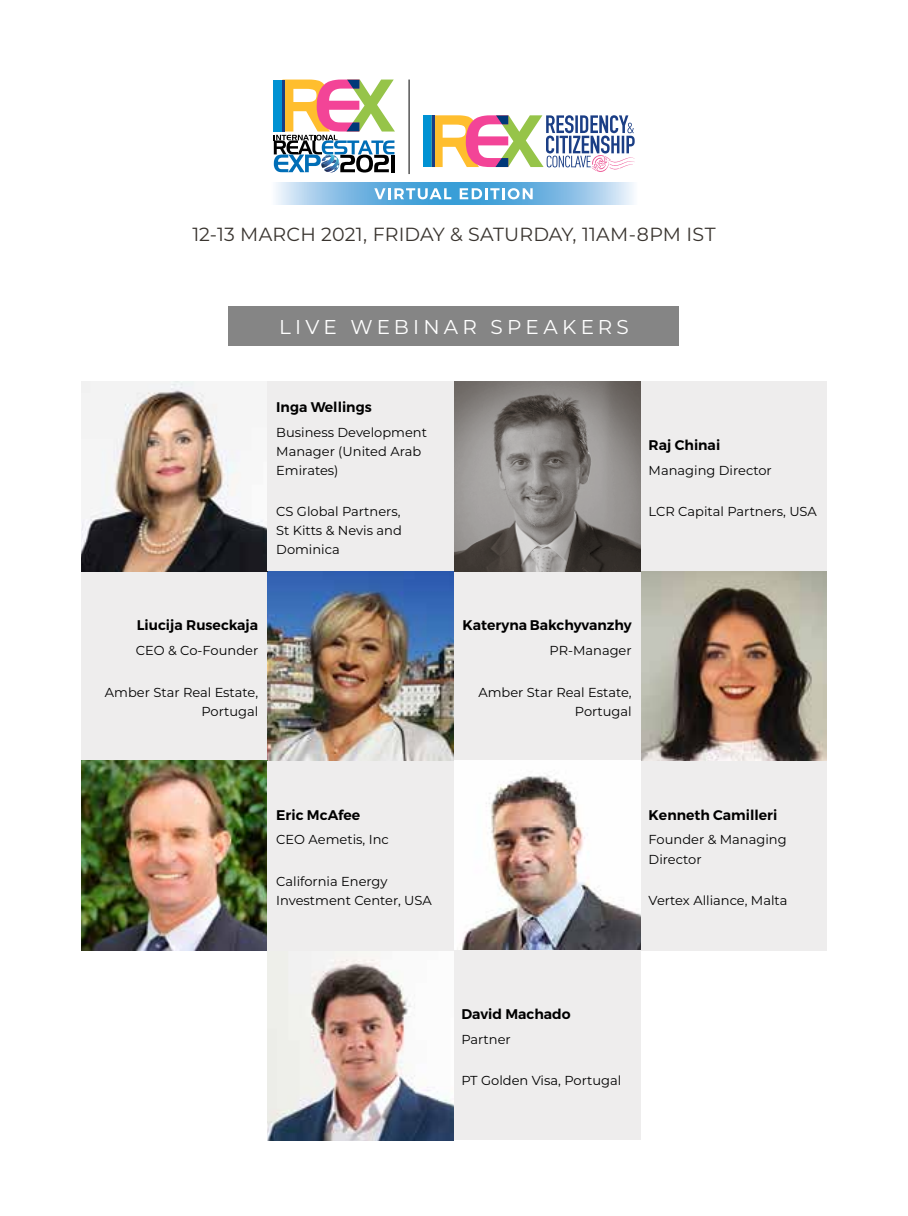
<style>
.page{position:relative;width:908px;height:1216px;background:#fff}
.page>*{position:absolute;margin:0;border:0;box-sizing:border-box;transform-origin:0 0}
.t1{font:20px "Montserrat";letter-spacing:.21em;color:#fff}
.t2{font:19px "Montserrat";letter-spacing:.01em;color:#39342f}
.t3{font:600 14px "Montserrat";color:#000}
.t4{font:13px/19px "Montserrat";color:#000}
</style>
<div class="page">
<div style="left:640px;top:382px;width:186px;height:189px;background:#eeeded"></div>
<div style="left:640px;top:761px;width:186px;height:189px;background:#eeeded"></div>
<div style="left:229px;top:306px;width:450px;height:40px;background:#858585"></div>
<svg style="left:276px;top:183px;width:178px;height:22px;background:#86bfe5"></svg>
<svg style="left:454px;top:183px;width:180px;height:22px;background:#86bfe5"></svg>
<hr style="left:408px;top:80px;width:1px;height:94px;background:#000">
<div style="left:273px;top:80px;width:12px;height:52px;background:#0092d3"></div>
<svg style="left:274px;top:80px;width:121px;height:93px"></svg>
<svg style="left:390px;top:155px;width:4px;height:17px"></svg>
<svg style="left:374px;top:188px;width:77px;height:11px"></svg>
<svg style="left:459px;top:188px;width:73px;height:11px"></svg>
<div style="left:423px;top:115px;width:11px;height:52px;background:#0092d3"></div>
<svg style="left:431px;top:115px;width:203px;height:57px"></svg>
<img style="left:640px;top:571px;width:186px;height:190px">
<div style="left:454px;top:571px;width:186px;height:190px;background:#eeeded"></div>
<img style="left:454px;top:382px;width:186px;height:189px">
<img style="left:457px;top:775px;width:183px;height:175px">
<div style="left:82px;top:571px;width:186px;height:190px;background:#eeeded"></div>
<img style="left:268px;top:571px;width:186px;height:190px">
<img style="left:268px;top:950px;width:186px;height:190px">
<div style="left:454px;top:950px;width:186px;height:190px;background:#eeeded"></div>
<img style="left:82px;top:382px;width:186px;height:189px">
<div style="left:268px;top:382px;width:186px;height:189px;background:#eeeded"></div>
<img style="left:82px;top:761px;width:186px;height:189px">
<div style="left:268px;top:761px;width:186px;height:189px;background:#eeeded"></div>
<h2 class="t2" style="left:192px;top:222px;width:524px">12-13 MARCH 2021, FRIDAY &amp; SATURDAY, 11AM-8PM IST</h2>
<h1 class="t1" style="left:279px;top:314px;width:351px">LIVE WEBINAR SPEAKERS</h1>
<p class="t3" style="left:276px;top:398px;width:97px">Inga Wellings</p>
<p class="t4" style="left:276px;top:422px;width:152px">Business Development<br>Manager (United Arab<br>Emirates)</p>
<p class="t4" style="left:276px;top:502px;width:127px;text-align:justify">CS Global Partners, St Kitts &amp; Nevis and Dominica</p>
<p class="t3" style="left:137px;top:616px;width:123px">Liucija Ruseckaja</p>
<p class="t4" style="left:136px;top:640px;width:124px">CEO &amp; Co-Founder</p>
<p class="t4" style="left:105px;top:682px;width:155px;text-align:right">Amber Star Real Estate,<br>Portugal</p>
<p class="t3" style="left:648px;top:436px;width:73px">Raj Chinai</p>
<p class="t4" style="left:648px;top:460px;width:125px">Managing Director</p>
<p class="t4" style="left:648px;top:502px;width:170px">LCR Capital Partners, USA</p>
<p class="t3" style="left:462px;top:616px;width:171px">Kateryna Bakchyvanzhy</p>
<p class="t4" style="left:549px;top:640px;width:84px">PR-Manager</p>
<p class="t4" style="left:478px;top:682px;width:155px;text-align:right">Amber Star Real Estate,<br>Portugal</p>
<p class="t3" style="left:276px;top:806px;width:85px">Eric McAfee</p>
<p class="t4" style="left:276px;top:830px;width:114px">CEO Aemetis, Inc</p>
<p class="t4" style="left:276px;top:871px;width:157px">California Energy<br>Investment Center, USA</p>
<p class="t3" style="left:648px;top:806px;width:130px">Kenneth Camilleri</p>
<p class="t4" style="left:648px;top:830px;width:139px">Founder &amp; Managing<br>Director</p>
<p class="t4" style="left:648px;top:890px;width:140px">Vertex Alliance, Malta</p>
<p class="t3" style="left:461px;top:1005px;width:111px">David Machado</p>
<p class="t4" style="left:461px;top:1029px;width:51px">Partner</p>
<p class="t4" style="left:461px;top:1071px;width:161px">PT Golden Visa, Portugal</p>
</div>
